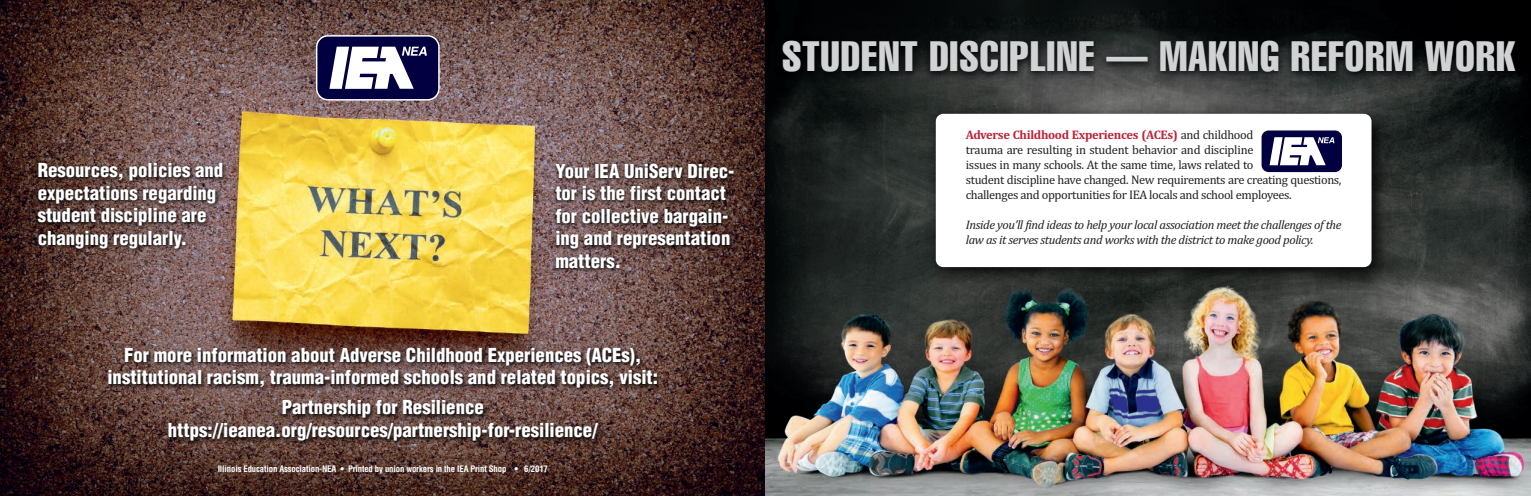
<style>
.page{position:relative;width:1531px;height:496px;background:#fff}
.page>*{position:absolute;margin:0;border:0;box-sizing:border-box;transform-origin:0 0}
.t1{font:extra-condensed 41.25px "Swiss 911 BT";letter-spacing:.025em;color:#d1d2d4}
.t2{font:900 condensed 18.75px/22.5px "Helvetica";color:#fff;text-align:center}
.t3{font:12.5px/15px "Cambria";letter-spacing:-.03em;color:#231f20}
.t4{font:italic 12.5px/15px "Cambria";letter-spacing:-.03em;color:#231f20}
.t5{font:700 condensed 8.75px "Helvetica";letter-spacing:-.015em;color:#fff}
.s1{font-weight:700;color:#c02038}
</style>
<div class="page">
<img style="left:0;top:0;width:1530px;height:495px">
<img style="left:754px;top:26px;width:776px;height:70px">
<div style="left:316px;top:35px;width:123px;height:65px;border:3px solid #fff;border-radius:11px"></div>
<div style="left:317px;top:37px;width:121px;height:62px;background:#020040;border-radius:11px"></div>
<svg style="left:329px;top:47px;width:98px;height:42px"></svg>
<img style="left:922px;top:101px;width:473px;height:189px">
<div style="left:935px;top:114px;width:436px;height:153px;background:#fff;border-radius:8px"></div>
<img style="left:32px;top:340px;width:704px;height:147px">
<img style="left:28px;top:72px;width:223px;height:269px">
<img style="left:541px;top:118px;width:213px;height:223px">
<div style="left:1260px;top:129px;width:82px;height:44px;border:2px solid #fff;border-radius:7px"></div>
<div style="left:1261px;top:130px;width:80px;height:42px;background:#020040;border-radius:7px"></div>
<svg style="left:1269px;top:137px;width:65px;height:28px"></svg>
<p class="t2" style="left:38px;top:161px;width:187px;text-align:left">Resources, policies and expectations regarding student discipline are changing regularly.</p>
<p class="t2" style="left:555px;top:161px;width:181px;text-align:left">Your IEA UniServ Direc&shy;tor is the first contact for collective bargain&shy;ing and representation matters.</p>
<p class="t2" style="left:107px;top:345px;width:552px">For more information about Adverse Childhood Experiences (ACEs), institutional racism, trauma-informed schools and related topics, visit:</p>
<p class="t2" style="left:168px;top:397px;width:431px">Partnership for Resilience https://ieanea.org/resources/partnership-for-resilience/</p>
<p class="t5" style="left:218px;top:465px;width:332px">Illinois Education Association-NEA • Printed by union workers in the IEA Print Shop • 6/2017</p>
<h1 class="t1" style="left:782px;top:42px;width:734px">STUDENT DISCIPLINE — MAKING REFORM WORK</h1>
<p class="t3" style="left:965px;top:127px;width:377px"><span class="s1">Adverse Childhood Experiences (ACEs)</span> and childhood<br>trauma are resulting in student behavior and discipline<br>issues in many schools. At the same time, laws related to<br>student discipline have changed. New requirements are creating questions, challenges and opportunities for IEA locals and school employees.</p>
<p class="t4" style="left:965px;top:217px;width:377px">Inside you’ll find ideas to help your local association meet the challenges of the law as it serves students and works with the district to make good policy.</p>
</div>
